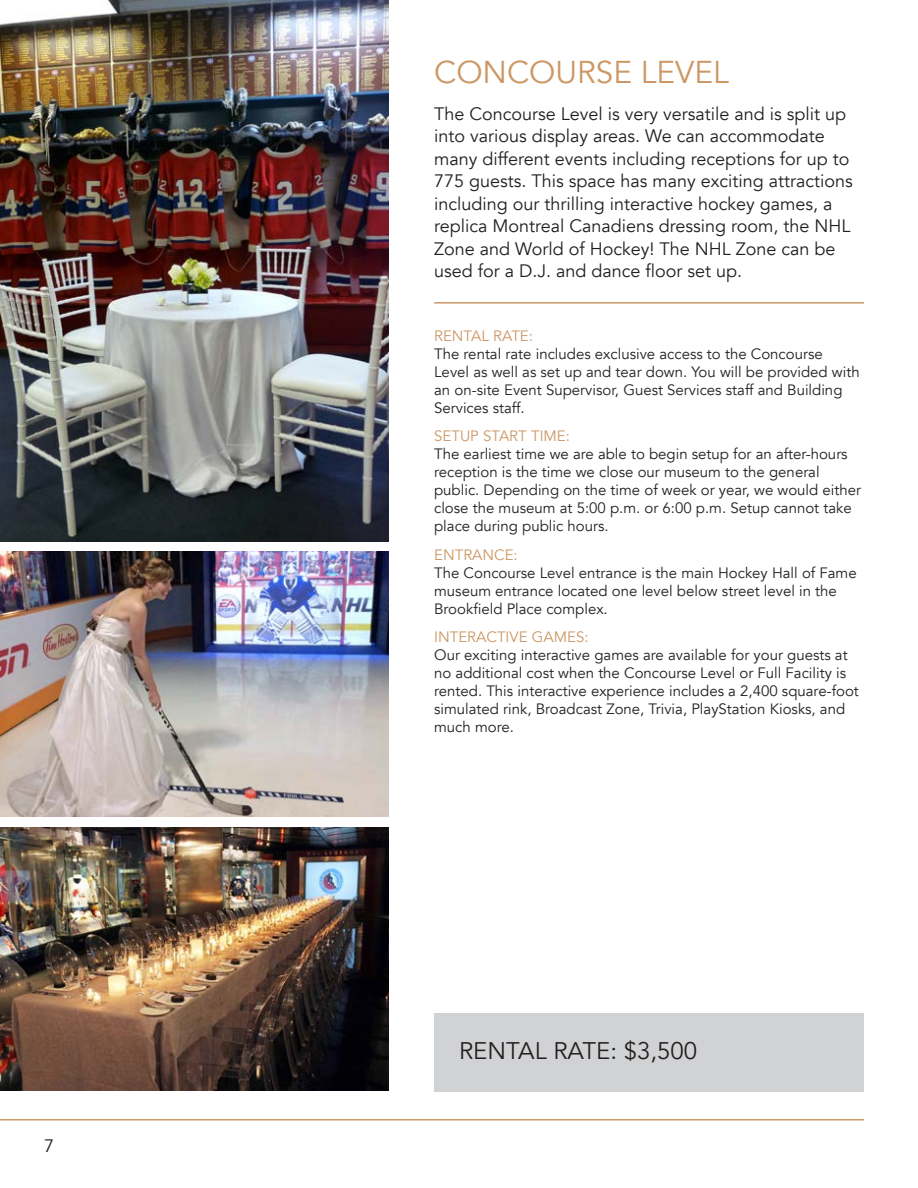
<style>
.page{position:relative;width:918px;height:1188px;background:#fff}
.page>*{position:absolute;margin:0;border:0;box-sizing:border-box;transform-origin:0 0}
.t1{font:31.5px "Avenir";color:#cc9764}
.t2{font:24px "Avenir";color:#231f20}
.t3{font:18px/22.5px "Avenir";color:#231f20}
.t4{font:15px/18px "Avenir";color:#231f20}
.s1{color:#cc9764}
</style>
<div class="page">
<hr style="left:434px;top:302px;width:430px;height:2px;background:#cc9764">
<img style="left:0;top:0;width:389px;height:541px">
<img style="left:0;top:827px;width:389px;height:264px">
<img style="left:0;top:552px;width:389px;height:264px">
<div style="left:434px;top:1013px;width:430px;height:79px;background:#d1d2d4"></div>
<hr style="left:0;top:1119px;width:864px;height:1px;background:#cc9764">
<p class="t3" style="left:44px;top:1135px;width:12px">7</p>
<p class="t1" style="left:434px;top:53px;width:296px">CONCOURSE LEVEL</p>
<p class="t3" style="left:434px;top:102px;width:420px">The Concourse Level is very versatile and is split up into various display areas. We can accommodate many different events including receptions for up to 775 guests. This space has many exciting attractions including our thrilling interactive hockey games, a replica Montreal Canadiens dressing room, the NHL Zone and World of Hockey! The NHL Zone can be used for a D.J. and dance floor set up.</p>
<p class="t4" style="left:434px;top:327px;width:427px"><span class="s1">RENTAL RATE:<br></span>The rental rate includes exclusive access to the Concourse Level as well as set up and tear down. You will be provided with an on-site Event Supervisor, Guest Services staff and Building Services staff.</p>
<p class="t4" style="left:434px;top:427px;width:428px"><span class="s1">SETUP START TIME:<br></span>The earliest time we are able to begin setup for an after-hours reception is the time we close our museum to the general public. Depending on the time of week or year, we would either close the museum at 5:00 p.m. or 6:00 p.m. Setup cannot take place during public hours.</p>
<p class="t4" style="left:434px;top:546px;width:424px"><span class="s1">ENTRANCE:<br></span>The Concourse Level entrance is the main Hockey Hall of Fame museum entrance located one level below street level in the Brookfield Place complex.</p>
<p class="t4" style="left:434px;top:628px;width:426px"><span class="s1">INTERACTIVE GAMES:<br></span>Our exciting interactive games are available for your guests at no additional cost when the Concourse Level or Full Facility is rented. This interactive experience includes a 2,400 square-foot simulated rink, Broadcast Zone, Trivia, PlayStation Kiosks, and much more.</p>
<p class="t2" style="left:459px;top:1036px;width:240px">RENTAL RATE: $3,500</p>
</div>
